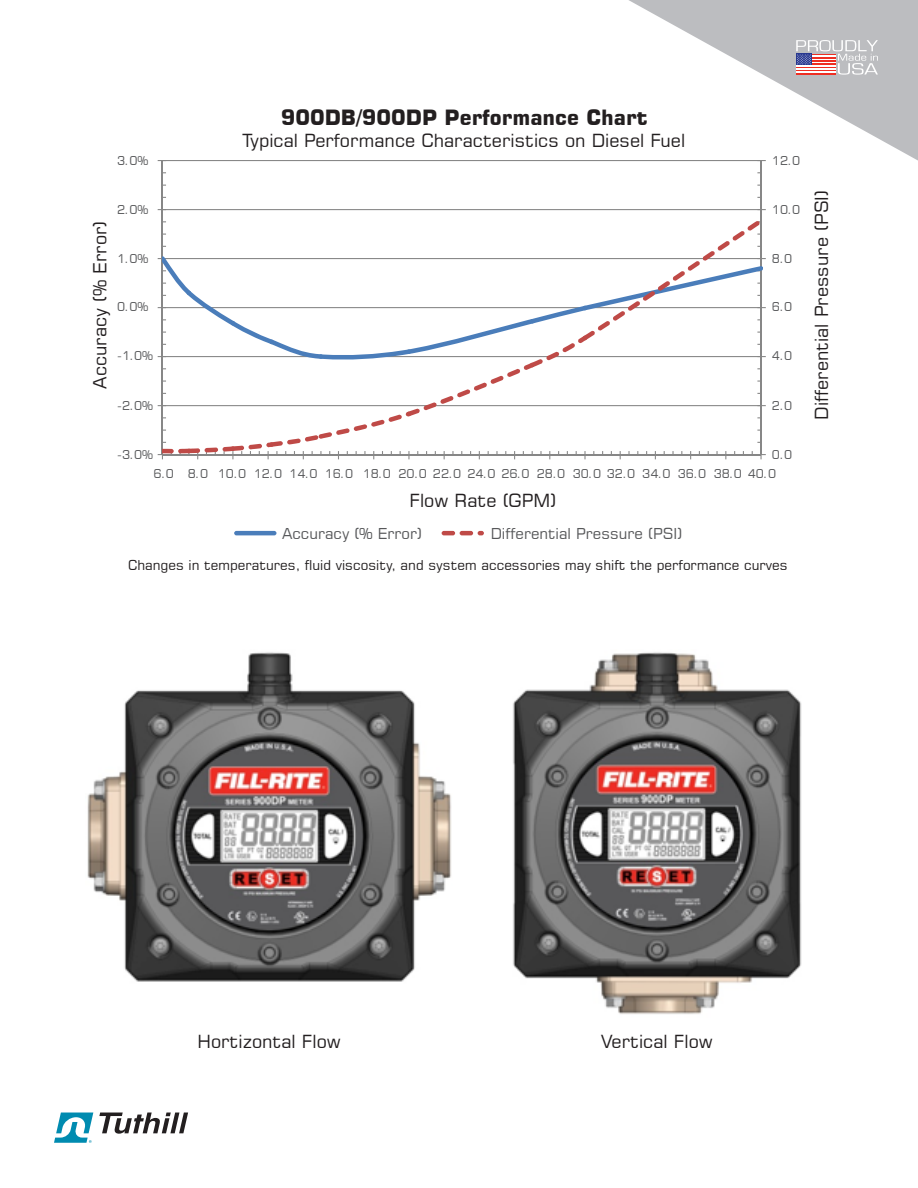
<style>
.page{position:relative;width:918px;height:1188px;background:#fff}
.page>*{position:absolute;margin:0;border:0;box-sizing:border-box;transform-origin:0 0}
.t1{font:700 21px "Square 721 BT";color:#231f20}
.t2{font:18px "Square 721 BT";color:#231f20}
.t3{font:15px "Square 721 BT";color:#57585a}
.t4{font:13.5px "Square 721 BT";color:#231f20}
.t5{font:12px "Square 721 BT";color:#57585a}
</style>
<div class="page">
<hr style="left:162px;top:160px;width:599px;height:1px;background:#878787">
<hr style="left:162px;top:209px;width:599px;height:1px;background:#878787">
<hr style="left:760px;top:161px;width:2px;height:294px;background:#878787">
<hr style="left:162px;top:161px;width:1px;height:294px;background:#878787">
<svg style="left:158px;top:221px;width:608px;height:238px"></svg>
<hr style="left:234px;top:531px;width:42px;height:4px;background:#4a7dba;border-radius:2px">
<svg style="left:442px;top:531px;width:42px;height:4px"></svg>
<svg style="left:629px;top:0;width:289px;height:161px"></svg>
<svg style="left:99px;top:1113px;width:89px;height:21px"></svg>
<svg style="left:54px;top:1113px;width:39px;height:30px"></svg>
<svg style="left:796px;top:40px;width:82px;height:35px"></svg>
<img style="left:513px;top:652px;width:289px;height:362px">
<img style="left:87px;top:652px;width:365px;height:330px">
<p class="t1" style="left:281px;top:105px;width:368px">900DB/900DP Performance Chart</p>
<p class="t2" style="left:243px;top:129px;width:444px">Typical Performance Characteristics on Diesel Fuel</p>
<p class="t5" style="left:117px;top:153px;width:33px">3.0%</p>
<p class="t5" style="left:772px;top:153px;width:30px">12.0</p>
<p class="t5" style="left:117px;top:202px;width:33px">2.0%</p>
<p class="t5" style="left:772px;top:202px;width:30px">10.0</p>
<p class="t2" style="left:89px;top:389px;width:169px;rotate:-90deg">Accuracy (% Error)</p>
<p class="t5" style="left:117px;top:251px;width:33px">1.0%</p>
<p class="t5" style="left:772px;top:251px;width:22px">8.0</p>
<p class="t5" style="left:117px;top:300px;width:33px">0.0%</p>
<p class="t5" style="left:772px;top:300px;width:22px">6.0</p>
<p class="t5" style="left:117px;top:349px;width:37px">-1.0%</p>
<p class="t5" style="left:772px;top:349px;width:22px">4.0</p>
<p class="t5" style="left:117px;top:398px;width:37px">-2.0%</p>
<p class="t5" style="left:772px;top:398px;width:22px">2.0</p>
<p class="t5" style="left:117px;top:447px;width:37px">-3.0%</p>
<p class="t5" style="left:772px;top:447px;width:22px">0.0</p>
<p class="t5" style="left:188px;top:466px;width:22px">8.0</p>
<p class="t5" style="left:218px;top:466px;width:30px">10.0</p>
<p class="t5" style="left:254px;top:466px;width:30px">12.0</p>
<p class="t5" style="left:289px;top:466px;width:30px">14.0</p>
<p class="t5" style="left:325px;top:466px;width:30px">16.0</p>
<p class="t5" style="left:363px;top:466px;width:30px">18.0</p>
<p class="t5" style="left:398px;top:466px;width:30px">20.0</p>
<p class="t5" style="left:433px;top:466px;width:30px">22.0</p>
<p class="t5" style="left:467px;top:466px;width:30px">24.0</p>
<p class="t5" style="left:501px;top:466px;width:30px">26.0</p>
<p class="t5" style="left:537px;top:466px;width:30px">28.0</p>
<p class="t5" style="left:573px;top:466px;width:30px">30.0</p>
<p class="t5" style="left:607px;top:466px;width:30px">32.0</p>
<p class="t5" style="left:642px;top:466px;width:30px">34.0</p>
<p class="t5" style="left:678px;top:466px;width:30px">36.0</p>
<p class="t5" style="left:714px;top:466px;width:30px">38.0</p>
<p class="t5" style="left:748px;top:466px;width:30px">40.0</p>
<p class="t2" style="left:409px;top:489px;width:148px">Flow Rate (GPM)</p>
<p class="t5" style="left:154px;top:466px;width:22px">6.0</p>
<p class="t3" style="left:282px;top:524px;width:141px">Accuracy (% Error)</p>
<p class="t3" style="left:491px;top:524px;width:193px">Differential Pressure (PSI)</p>
<p class="t4" style="left:128px;top:557px;width:661px">Changes in temperatures, fluid viscosity, and system accessories may shift the performance curves</p>
<p class="t2" style="left:811px;top:420px;width:231px;rotate:-90deg">Differential Pressure (PSI)</p>
<p class="t2" style="left:197px;top:1030px;width:145px">Hortizontal Flow</p>
<p class="t2" style="left:601px;top:1030px;width:113px">Vertical Flow</p>
</div>
